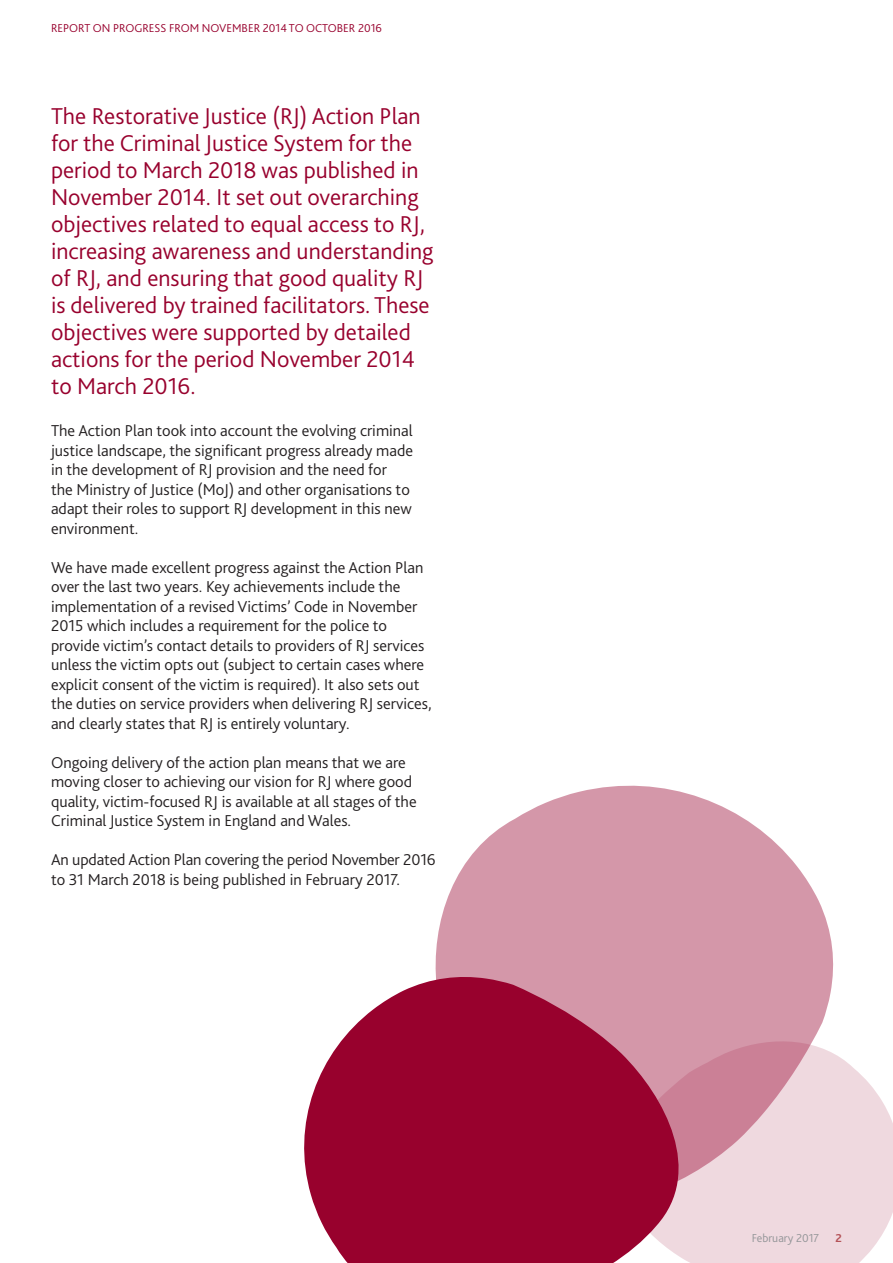
<style>
.page{position:relative;width:893px;height:1263px;background:#fff}
.page>*{position:absolute;margin:0;border:0;box-sizing:border-box;transform-origin:0 0}
.first_paragraph{font:300 24px/27px "Bliss 2";color:#98012d}
.Body_text{font:300 16.5px/19.5px "Bliss 2";color:#231f20}
.t1{font:300 12px "Bliss 2";color:#98012d}
.t2{font:300 12px "Bliss 2";color:#939598}
.t3{font:700 12px "Bliss 2";color:#b45257}
</style>
<div class="page">
<svg style="left:304px;top:995px;width:278px;height:268px;fill:#98012d"></svg>
<svg style="left:395px;top:785px;width:439px;height:447px;fill:#d497a9"></svg>
<svg style="left:582px;top:998px;width:311px;height:265px"></svg>
<p class="t1" style="left:51px;top:21px;width:332px">REPORT ON PROGRESS FROM NOVEMBER 2014 TO OCTOBER 2016</p>
<p class="first_paragraph" style="left:51px;top:102px;width:384px">The Restorative Justice (RJ) Action Plan for the Criminal Justice System for the period to March 2018 was published in November 2014. It set out overarching objectives related to equal access to RJ, increasing awareness and understanding of RJ, and ensuring that good quality RJ is delivered by trained facilitators. These objectives were supported by detailed actions for the period November 2014 to March 2016.</p>
<p class="Body_text" style="left:51px;top:420px;width:364px">The Action Plan took into account the evolving criminal justice landscape, the significant progress already made in the development of RJ provision and the need for<br>the Ministry of Justice (MoJ) and other organisations to adapt their roles to support RJ development in this new environment.</p>
<p class="Body_text" style="left:51px;top:557px;width:382px">We have made excellent progress against the Action Plan over the last two years. Key achievements include the implementation of a revised Victims’ Code in November 2015 which includes a requirement for the police to provide victim’s contact details to providers of RJ services unless the victim opts out (subject to certain cases where explicit consent of the victim is required). It also sets out the duties on service providers when delivering RJ services, and clearly states that RJ is entirely voluntary.</p>
<p class="Body_text" style="left:51px;top:752px;width:367px">Ongoing delivery of the action plan means that we are moving closer to achieving our vision for RJ where good quality, victim-focused RJ is available at all stages of the Criminal Justice System in England and Wales.</p>
<p class="Body_text" style="left:51px;top:849px;width:386px">An updated Action Plan covering the period November 2016 to 31 March 2018 is being published in February 2017.</p>
<p class="t2" style="left:752px;top:1230px;width:69px">February 2017</p>
<p class="t3" style="left:835px;top:1230px;width:8px">2</p>
</div>
